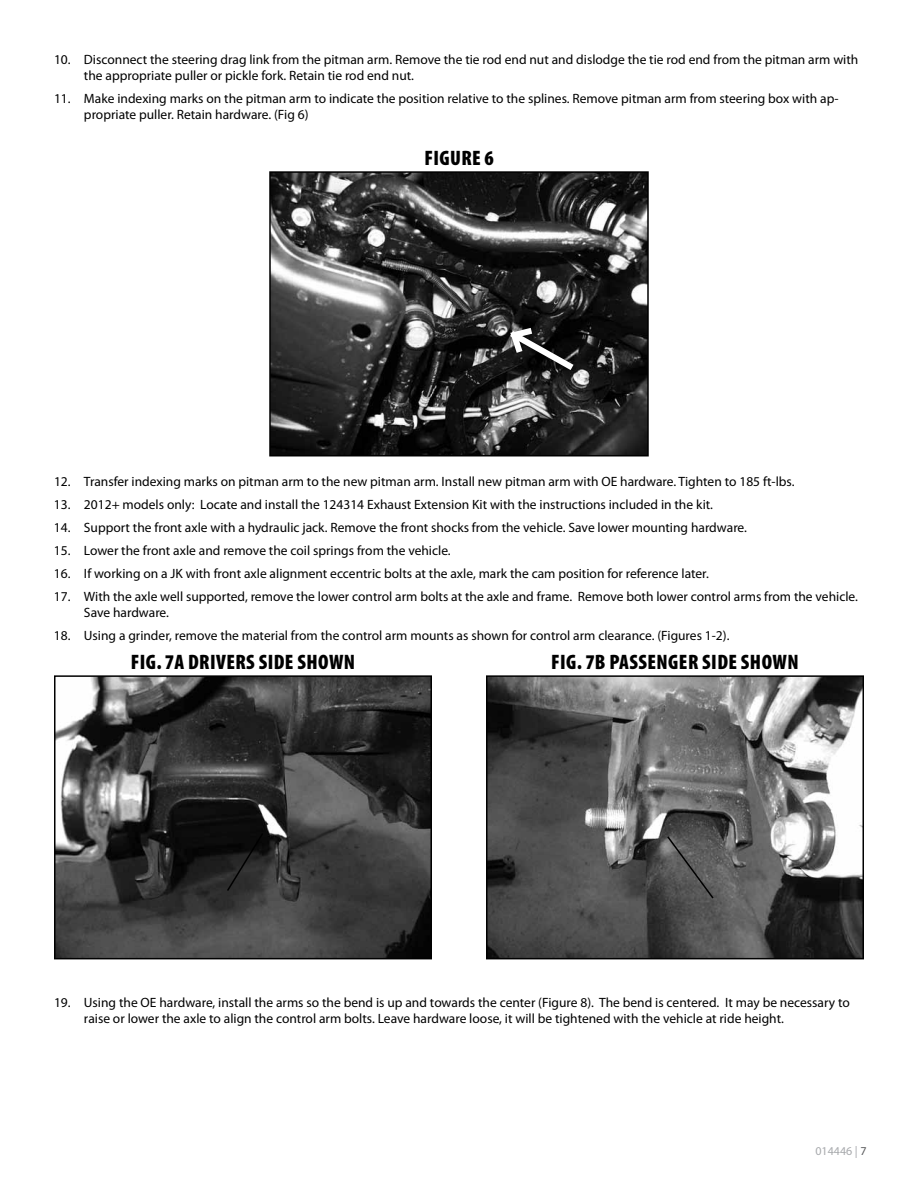
<style>
.page{position:relative;width:918px;height:1188px;background:#fff}
.page>*{position:absolute;margin:0;border:0;box-sizing:border-box;transform-origin:0 0}
.t1{font:900 condensed 21px "Myriad Pro";letter-spacing:.02em;color:#000}
.t2{font:13.5px/16.2px "Myriad Pro";color:#000}
.t3{font:12px "Myriad Pro";color:#a7a9ac}
.s1{color:#58595b}
</style>
<div class="page">
<img style="left:272px;top:174px;width:374px;height:279px">
<div style="left:269px;top:171px;width:380px;height:285px;border:2px solid #000"></div>
<svg style="left:505px;top:323px;width:75px;height:53px"></svg>
<svg style="left:506px;top:324px;width:72px;height:50px;background:#3d3d3d"></svg>
<img style="left:57px;top:678px;width:372px;height:278px">
<div style="left:54px;top:675px;width:378px;height:284px;border:2px solid #000"></div>
<svg style="left:226px;top:831px;width:39px;height:62px;background:#1e1e1e"></svg>
<img style="left:489px;top:678px;width:372px;height:278px">
<div style="left:486px;top:675px;width:378px;height:284px;border:2px solid #000"></div>
<svg style="left:666px;top:835px;width:49px;height:65px;background:#595959"></svg>
<p class="t2" style="left:84px;top:51px;width:776px;text-indent:-30px">10. Disconnect the steering drag link from the pitman arm. Remove the tie rod end nut and dislodge the tie rod end from the pitman arm with the appropriate puller or pickle fork. Retain tie rod end nut.</p>
<p class="t2" style="left:84px;top:90px;width:756px;text-indent:-30px">11. Make indexing marks on the pitman arm to indicate the position relative to the splines. Remove pitman arm from steering box with ap&shy;propriate puller. Retain hardware. (Fig 6)</p>
<h1 class="t1" style="left:424px;top:146px;width:71px">FIGURE 6</h1>
<p class="t2" style="left:54px;top:473px;width:742px">12. Transfer indexing marks on pitman arm to the new pitman arm. Install new pitman arm with OE hardware. Tighten to 185 ft-lbs.</p>
<p class="t2" style="left:54px;top:496px;width:661px">13. 2012+ models only: Locate and install the 124314 Exhaust Extension Kit with the instructions included in the kit.</p>
<p class="t2" style="left:54px;top:519px;width:695px">14. Support the front axle with a hydraulic jack. Remove the front shocks from the vehicle. Save lower mounting hardware.</p>
<p class="t2" style="left:54px;top:542px;width:398px">15. Lower the front axle and remove the coil springs from the vehicle.</p>
<p class="t2" style="left:54px;top:565px;width:656px">16. If working on a JK with front axle alignment eccentric bolts at the axle, mark the cam position for reference later.</p>
<p class="t2" style="left:84px;top:588px;width:776px;text-indent:-30px">17. With the axle well supported, remove the lower control arm bolts at the axle and frame. Remove both lower control arms from the vehicle.<br>Save hardware.</p>
<p class="t2" style="left:54px;top:627px;width:677px">18. Using a grinder, remove the material from the control arm mounts as shown for control arm clearance. (Figures 1-2).</p>
<h1 class="t1" style="left:131px;top:650px;width:226px">FIG. 7A DRIVERS SIDE SHOWN</h1>
<h1 class="t1" style="left:551px;top:650px;width:247px">FIG. 7B PASSENGER SIDE SHOWN</h1>
<p class="t2" style="left:84px;top:994px;width:767px;text-indent:-30px">19. Using the OE hardware, install the arms so the bend is up and towards the center (Figure 8). The bend is centered. It may be necessary to raise or lower the axle to align the control arm bolts. Leave hardware loose, it will be tightened with the vehicle at ride height.</p>
<p class="t3" style="left:815px;top:1143px;width:53px">014446 | <span class="s1">7</span></p>
</div>
